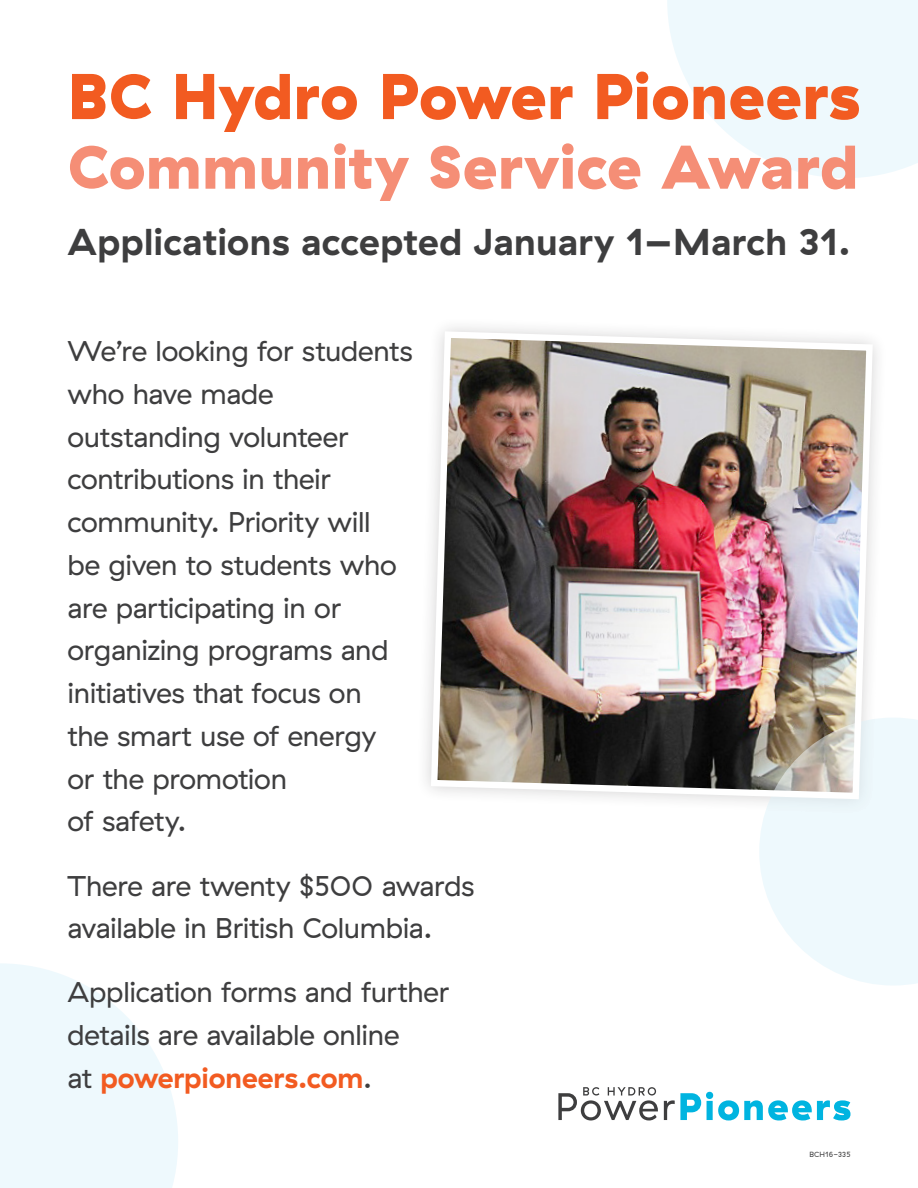
<style>
.page{position:relative;width:918px;height:1188px;background:#fff}
.page>*{position:absolute;margin:0;border:0;box-sizing:border-box;transform-origin:0 0}
.t1{font:900 64.5px "GT Haptik";letter-spacing:.005em;color:#f25b21}
.t2{font:900 61.5px "GT Haptik";letter-spacing:.01em;color:#f58e76}
.SUBHEAD{font:700 37.35px "GT Haptik";letter-spacing:.01em;color:#3e3e3f}
.t3{font:28.5px/42.8px "GT Haptik";letter-spacing:-.015em;color:#3e3e3f}
.t4{font:7.5px "GT Haptik";letter-spacing:.025em;color:#3e3e3f}
.s1{font-weight:700;color:#f25b21}
</style>
<div class="page">
<svg style="left:0;top:963px;width:178px;height:225px"></svg>
<svg style="left:664px;top:1092px;width:186px;height:28px"></svg>
<svg style="left:558px;top:1087px;width:100px;height:33px"></svg>
<img style="left:428px;top:328px;width:448px;height:474px">
<svg style="left:759px;top:718px;width:159px;height:267px;background:#e5ebec"></svg>
<svg style="left:667px;top:0;width:251px;height:178px;fill:#eef9fd"></svg>
<p class="t1" style="left:68px;top:55px;width:794px">BC Hydro Power Pioneers</p>
<p class="t2" style="left:68px;top:127px;width:792px">Community Service Award</p>
<p class="SUBHEAD" style="left:68px;top:218px;width:784px">Applications accepted January 1–March 31.</p>
<p class="t3" style="left:68px;top:330px;width:347px">We’re looking for students who have made outstanding volunteer contributions in their community. Priority will<br>be given to students who are participating in or organizing programs and initiatives that focus on<br>the smart use of energy<br>or the promotion<br>of safety.</p>
<p class="t3" style="left:68px;top:865px;width:408px">There are twenty $500 awards available in British Columbia.</p>
<p class="t3" style="left:68px;top:971px;width:383px">Application forms and further details are available online<br>at <span class="s1">powerpioneers.com</span>.</p>
<p class="t4" style="left:809px;top:1150px;width:43px">BCH16-335</p>
</div>
